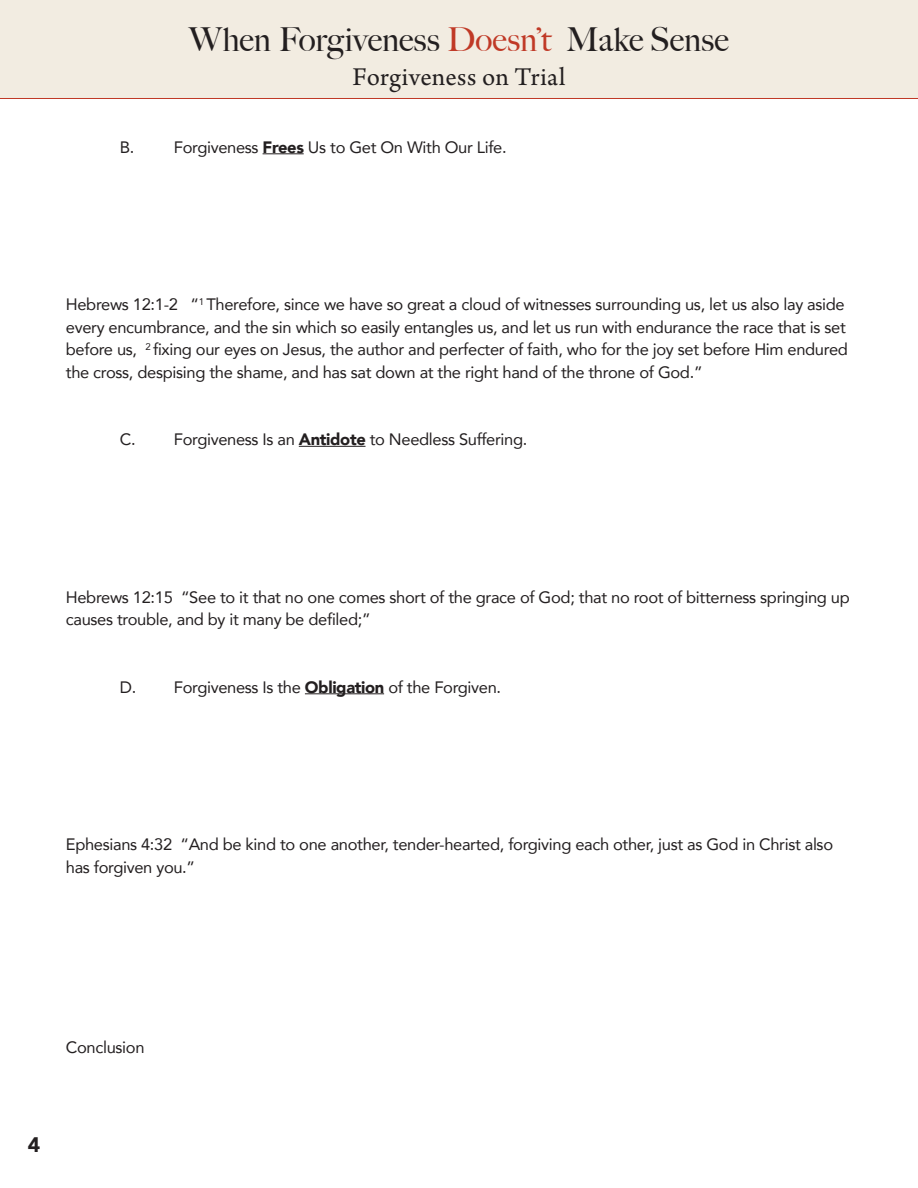
<style>
.page{position:relative;width:918px;height:1188px;background:#fff}
.page>*{position:absolute;margin:0;border:0;box-sizing:border-box;transform-origin:0 0}
.t1{font:500 33px "Big Caslon";color:#231f20}
.t2{font:27px "Arno Pro";letter-spacing:.015em;color:#231f20}
.t3{font:900 21px "Avenir";color:#231f20}
.t4{font:16.5px/22.5px "Avenir";letter-spacing:-.02em;color:#231f20}
.s1{color:#c03926}
.s2{font-weight:900}
</style>
<div class="page">
<div style="left:0;top:0;width:918px;height:99px;background:#f2ece1"></div>
<hr style="left:0;top:98px;width:918px;height:1px;background:#c03926">
<hr style="left:263px;top:153px;width:41px;height:1px;background:#231f20">
<hr style="left:299px;top:446px;width:67px;height:1px;background:#231f20">
<hr style="left:305px;top:693px;width:79px;height:1px;background:#231f20">
<p class="t1" style="left:189px;top:20px;width:541px">When Forgiveness <span class="s1">Doesn’t</span> Make Sense</p>
<p class="t2" style="left:352px;top:62px;width:215px">Forgiveness on Trial</p>
<p class="t4" style="left:120px;top:135px;width:388px">B. Forgiveness <span class="s2">Frees</span> Us to Get On With Our Life.</p>
<p class="t4" style="left:66px;top:293px;width:784px">Hebrews 12:1-2 “<sup>1</sup> Therefore, since we have so great a cloud of witnesses surrounding us, let us also lay aside every encumbrance, and the sin which so easily entangles us, and let us run with endurance the race that is set before us, <sup>2</sup> fixing our eyes on Jesus, the author and perfecter of faith, who for the joy set before Him endured the cross, despising the shame, and has sat down at the right hand of the throne of God.”</p>
<p class="t4" style="left:120px;top:428px;width:409px">C. Forgiveness Is an <span class="s2">Antidote</span> to Needless Suffering.</p>
<p class="t4" style="left:66px;top:585px;width:785px">Hebrews 12:15 “See to it that no one comes short of the grace of God; that no root of bitterness springing up causes trouble, and by it many be defiled;”</p>
<p class="t4" style="left:120px;top:675px;width:383px">D. Forgiveness Is the <span class="s2">Obligation</span> of the Forgiven.</p>
<p class="t4" style="left:66px;top:833px;width:769px">Ephesians 4:32 “And be kind to one another, tender-hearted, forgiving each other, just as God in Christ also has forgiven you.”</p>
<p class="t4" style="left:66px;top:1035px;width:80px">Conclusion</p>
<p class="t3" style="left:28px;top:1127px;width:14px">4</p>
</div>
